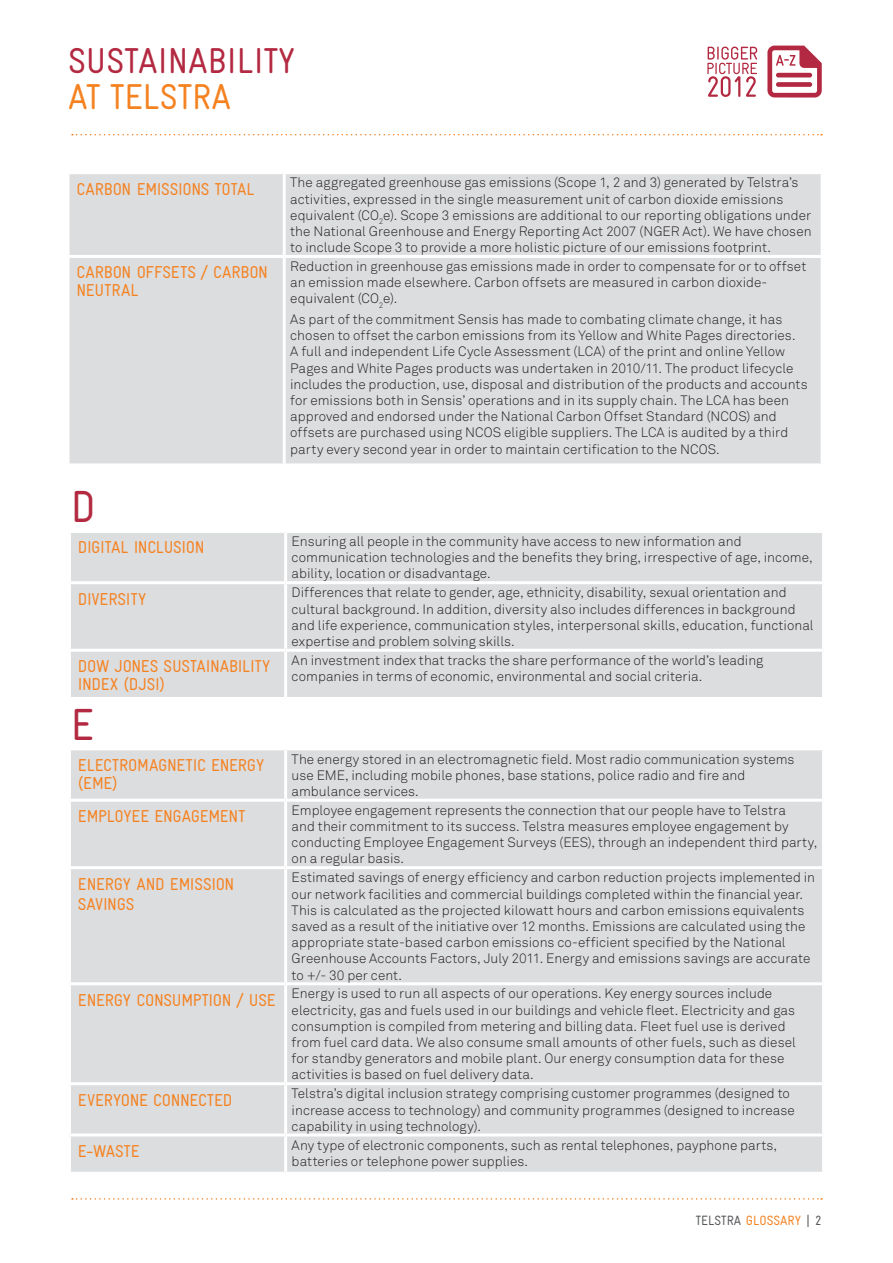
<style>
.page{position:relative;width:893px;height:1263px;background:#fff}
.page>*{position:absolute;margin:0;border:0;box-sizing:border-box;transform-origin:0 0}
.SubHead{font:condensed 45px "Gravur";color:#b32941}
.MAIN_HEAD_2{font:condensed 36px "Gravur";color:#b32941}
.MAIN_HEAD_2-2{font:condensed 36px "Gravur";color:#f58220}
.SubHead-2{font:condensed 17.25px/17.7px "Gravur";letter-spacing:-.01em;color:#f58220}
.Body{font:300 13.5px/16.2px "Akkurat";letter-spacing:.005em;color:#231f20}
.t1{font:condensed 13.5px "Gravur";color:#57585a}
.s1{color:#f58220}
</style>
<div class="page">
<div style="left:70px;top:174px;width:751px;height:289px;background:#dcdddf"></div>
<hr style="left:283px;top:174px;width:3px;height:81px;background:#fff">
<hr style="left:67px;top:255px;width:217px;height:3px;background:#fff">
<hr style="left:284px;top:255px;width:540px;height:3px;background:#fff">
<hr style="left:283px;top:258px;width:3px;height:205px;background:#fff">
<svg style="left:707px;top:47px;width:50px;height:50px"></svg>
<svg style="left:767px;top:46px;width:55px;height:52px"></svg>
<hr style="left:776px;top:73px;width:36px;height:4px;background:#b32941;border-radius:2px">
<div style="left:776px;top:82px;width:36px;height:5px;background:#b32941;border-radius:2px"></div>
<svg style="left:72px;top:134px;width:750px;height:1px"></svg>
<svg style="left:72px;top:1198px;width:750px;height:1px"></svg>
<div style="left:71px;top:533px;width:751px;height:164px;background:#dcdddf"></div>
<hr style="left:284px;top:533px;width:3px;height:48px;background:#fff">
<hr style="left:68px;top:581px;width:218px;height:3px;background:#fff">
<hr style="left:286px;top:581px;width:539px;height:3px;background:#fff">
<hr style="left:284px;top:584px;width:3px;height:65px;background:#fff">
<hr style="left:68px;top:649px;width:218px;height:3px;background:#fff">
<hr style="left:286px;top:649px;width:539px;height:3px;background:#fff">
<hr style="left:284px;top:652px;width:3px;height:45px;background:#fff">
<div style="left:71px;top:750px;width:751px;height:422px;background:#dcdddf"></div>
<hr style="left:284px;top:750px;width:3px;height:49px;background:#fff">
<hr style="left:68px;top:799px;width:218px;height:3px;background:#fff">
<hr style="left:286px;top:799px;width:539px;height:3px;background:#fff">
<hr style="left:284px;top:802px;width:3px;height:64px;background:#fff">
<hr style="left:68px;top:866px;width:218px;height:3px;background:#fff">
<hr style="left:286px;top:866px;width:539px;height:3px;background:#fff">
<hr style="left:284px;top:869px;width:3px;height:113px;background:#fff">
<hr style="left:68px;top:982px;width:218px;height:3px;background:#fff">
<hr style="left:286px;top:982px;width:539px;height:3px;background:#fff">
<hr style="left:284px;top:985px;width:3px;height:97px;background:#fff">
<hr style="left:68px;top:1082px;width:218px;height:3px;background:#fff">
<hr style="left:286px;top:1082px;width:539px;height:3px;background:#fff">
<hr style="left:284px;top:1085px;width:3px;height:48px;background:#fff">
<hr style="left:68px;top:1133px;width:218px;height:3px;background:#fff">
<hr style="left:286px;top:1133px;width:539px;height:3px;background:#fff">
<hr style="left:284px;top:1136px;width:3px;height:36px;background:#fff">
<p class="MAIN_HEAD_2" style="left:68px;top:41px;width:229px">SUSTAINABILITY</p>
<p class="MAIN_HEAD_2-2" style="left:68px;top:77px;width:165px">AT TELSTRA</p>
<p class="SubHead-2" style="left:77px;top:180px;width:179px">CARBON EMISSIONS TOTAL</p>
<p class="Body" style="left:290px;top:175px;width:523px">The aggregated greenhouse gas emissions (Scope 1, 2 and 3) generated by Telstra’s activities, expressed in the single measurement unit of carbon dioxide emissions equivalent (CO<sub>2</sub>e). Scope 3 emissions are additional to our reporting obligations under the National Greenhouse and Energy Reporting Act 2007 (NGER Act). We have chosen to include Scope 3 to provide a more holistic picture of our emissions footprint.</p>
<p class="SubHead-2" style="left:77px;top:264px;width:193px">CARBON OFFSETS / CARBON<br>NEUTRAL</p>
<p class="Body" style="left:290px;top:258px;width:518px">Reduction in greenhouse gas emissions made in order to compensate for or to offset an emission made elsewhere. Carbon offsets are measured in carbon dioxide&shy;equivalent (CO<sub>2</sub>e).</p>
<p class="Body" style="left:290px;top:311px;width:519px">As part of the commitment Sensis has made to combating climate change, it has chosen to offset the carbon emissions from its Yellow and White Pages directories.<br>A full and independent Life Cycle Assessment (LCA) of the print and online Yellow Pages and White Pages products was undertaken in 2010/11. The product lifecycle includes the production, use, disposal and distribution of the products and accounts for emissions both in Sensis’ operations and in its supply chain. The LCA has been approved and endorsed under the National Carbon Offset Standard (NCOS) and offsets are purchased using NCOS eligible suppliers. The LCA is audited by a third party every second year in order to maintain certification to the NCOS.</p>
<p class="SubHead" style="left:71px;top:482px;width:26px">D</p>
<p class="SubHead-2" style="left:78px;top:539px;width:128px">DIGITAL INCLUSION</p>
<p class="Body" style="left:292px;top:533px;width:523px">Ensuring all people in the community have access to new information and communication technologies and the benefits they bring, irrespective of age, income, ability, location or disadvantage.</p>
<p class="SubHead-2" style="left:78px;top:590px;width:70px">DIVERSITY</p>
<p class="Body" style="left:292px;top:585px;width:524px">Differences that relate to gender, age, ethnicity, disability, sexual orientation and cultural background. In addition, diversity also includes differences in background and life experience, communication styles, interpersonal skills, education, functional expertise and problem solving skills.</p>
<p class="SubHead-2" style="left:78px;top:657px;width:194px">DOW JONES SUSTAINABILITY<br>INDEX (DJSI)</p>
<p class="Body" style="left:292px;top:652px;width:473px">An investment index that tracks the share performance of the world’s leading companies in terms of economic, environmental and social criteria.</p>
<p class="SubHead" style="left:71px;top:699px;width:24px">E</p>
<p class="SubHead-2" style="left:78px;top:756px;width:188px">ELECTROMAGNETIC ENERGY (EME)</p>
<p class="Body" style="left:292px;top:751px;width:504px">The energy stored in an electromagnetic field. Most radio communication systems use EME, including mobile phones, base stations, police radio and fire and ambulance services.</p>
<p class="SubHead-2" style="left:78px;top:807px;width:169px">EMPLOYEE ENGAGEMENT</p>
<p class="Body" style="left:292px;top:802px;width:527px">Employee engagement represents the connection that our people have to Telstra<br>and their commitment to its success. Telstra measures employee engagement by conducting Employee Engagement Surveys (EES), through an independent third party, on a regular basis.</p>
<p class="SubHead-2" style="left:78px;top:873px;width:158px;line-height:20.7px">ENERGY AND EMISSION<br>SAVINGS</p>
<p class="Body" style="left:292px;top:870px;width:525px">Estimated savings of energy efficiency and carbon reduction projects implemented in our network facilities and commercial buildings completed within the financial year.<br>This is calculated as the projected kilowatt hours and carbon emissions equivalents saved as a result of the initiative over 12 months. Emissions are calculated using the appropriate state-based carbon emissions co-efficient specified by the National Greenhouse Accounts Factors, July 2011. Energy and emissions savings are accurate to +/- 30 per cent.</p>
<p class="SubHead-2" style="left:78px;top:991px;width:199px">ENERGY CONSUMPTION / USE</p>
<p class="Body" style="left:292px;top:986px;width:506px">Energy is used to run all aspects of our operations. Key energy sources include electricity, gas and fuels used in our buildings and vehicle fleet. Electricity and gas consumption is compiled from metering and billing data. Fleet fuel use is derived from fuel card data. We also consume small amounts of other fuels, such as diesel for standby generators and mobile plant. Our energy consumption data for these activities is based on fuel delivery data.</p>
<p class="SubHead-2" style="left:78px;top:1091px;width:156px">EVERYONE CONNECTED</p>
<p class="Body" style="left:292px;top:1086px;width:505px">Telstra’s digital inclusion strategy comprising customer programmes (designed to increase access to technology) and community programmes (designed to increase capability in using technology).</p>
<p class="SubHead-2" style="left:78px;top:1142px;width:63px">E-WASTE</p>
<p class="Body" style="left:292px;top:1137px;width:487px">Any type of electronic components, such as rental telephones, payphone parts, batteries or telephone power supplies.</p>
<p class="t1" style="left:696px;top:1213px;width:127px">TELSTRA <span class="s1">GLOSSARY</span> | 2</p>
</div>
